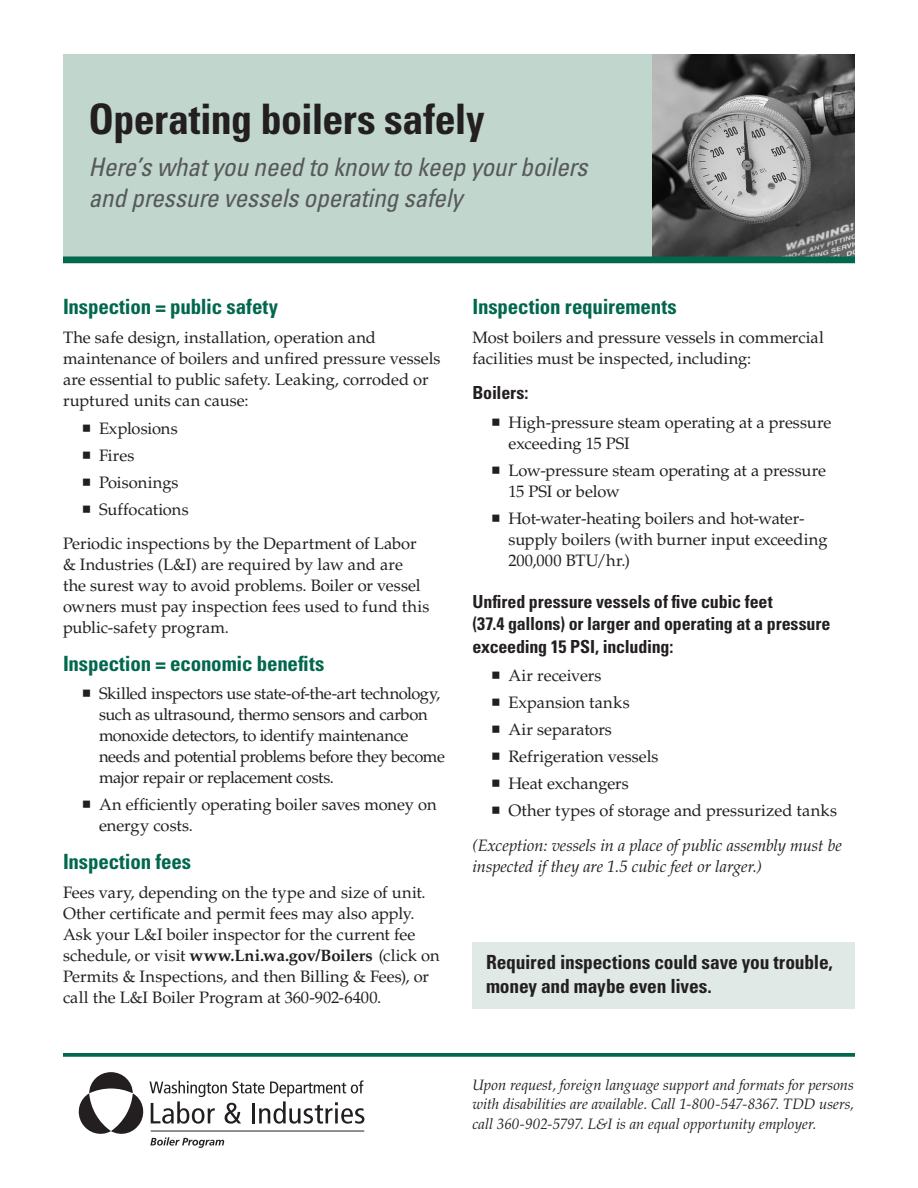
<style>
.page{position:relative;width:918px;height:1188px;background:#fff}
.page>*{position:absolute;margin:0;border:0;box-sizing:border-box;transform-origin:0 0}
.t1{font:700 condensed 42px "Univers LT Std";letter-spacing:-.015em;color:#231f20}
.Subtitle{font:italic condensed 25.5px/30.6px "Univers LT Std";letter-spacing:-.01em;color:#57585a}
.Subhead_Level_1{font:700 condensed 21px "Univers LT Std";letter-spacing:-.01em;color:#01674d}
.Box_Body_-_11{font:700 condensed 19.5px/23.4px "Univers LT Std";letter-spacing:-.01em;color:#231f20}
.Subhead_Level_2{font:700 condensed 18px/22.5px "Univers LT Std";letter-spacing:-.01em;color:#231f20}
.Body_-_11{font:16.5px/21px "Palatino LT Std";letter-spacing:-.005em;color:#231f20}
.Body_-_11-2{font:italic 16.5px/21px "Palatino LT Std";letter-spacing:-.005em;color:#231f20}
.ADA_Statement{font:italic 15px/19.5px "Palatino LT Std";color:#231f20;text-align:justify}
.s1{font-weight:700}
</style>
<div class="page">
<svg style="left:79px;top:1072px;width:285px;height:76px"></svg>
<div style="left:63px;top:54px;width:589px;height:202px;background:#c1d6cd"></div>
<img style="left:652px;top:54px;width:203px;height:202px">
<div style="left:63px;top:256px;width:792px;height:7px;background:#01674d"></div>
<div style="left:472px;top:942px;width:383px;height:67px;background:#e0e9e5"></div>
<svg style="left:63px;top:1053px;width:792px;height:4px;background:#107057"></svg>
<p class="t1" style="left:88px;top:93px;width:398px">Operating boilers safely</p>
<p class="Subtitle" style="left:88px;top:152px;width:500px">Here’s what you need to know to keep your boilers and pressure vessels operating safely</p>
<p class="Subhead_Level_1" style="left:63px;top:294px;width:217px">Inspection = public safety</p>
<p class="Body_-_11" style="left:63px;top:327px;width:379px">The safe design, installation, operation and maintenance of boilers and unfired pressure vessels are essential to public safety. Leaking, corroded or ruptured units can cause:</p>
<p class="Body_-_11" style="left:99px;top:418px;width:80px">Explosions</p>
<p class="Body_-_11" style="left:99px;top:445px;width:37px">Fires</p>
<p class="Body_-_11" style="left:99px;top:472px;width:81px">Poisonings</p>
<p class="Body_-_11" style="left:99px;top:499px;width:91px">Suffocations</p>
<p class="Body_-_11" style="left:63px;top:533px;width:368px">Periodic inspections by the Department of Labor &amp; Industries (L&amp;I) are required by law and are the surest way to avoid problems. Boiler or vessel owners must pay inspection fees used to fund this public-safety program.</p>
<p class="Subhead_Level_1" style="left:63px;top:651px;width:263px">Inspection = economic benefits</p>
<p class="Body_-_11" style="left:99px;top:683px;width:347px">Skilled inspectors use state-of-the-art technology, such as ultrasound, thermo sensors and carbon monoxide detectors, to identify maintenance needs and potential problems before they become major repair or replacement costs.</p>
<p class="Body_-_11" style="left:99px;top:794px;width:339px">An efficiently operating boiler saves money on energy costs.</p>
<p class="Subhead_Level_1" style="left:63px;top:849px;width:130px">Inspection fees</p>
<p class="Body_-_11" style="left:63px;top:882px;width:378px">Fees vary, depending on the type and size of unit.<br>Other certificate and permit fees may also apply.<br>Ask your L&amp;I boiler inspector for the current fee schedule, or visit <span class="s1">www.Lni.wa.gov/Boilers</span> (click on Permits &amp; Inspections, and then Billing &amp; Fees), or call the L&amp;I Boiler Program at 360-902-6400.</p>
<p class="Subhead_Level_1" style="left:472px;top:294px;width:206px">Inspection requirements</p>
<p class="Body_-_11" style="left:472px;top:327px;width:353px">Most boilers and pressure vessels in commercial facilities must be inspected, including:</p>
<p class="Subhead_Level_2" style="left:472px;top:381px;width:57px">Boilers:</p>
<p class="Body_-_11" style="left:508px;top:412px;width:325px">High-pressure steam operating at a pressure exceeding 15 PSI</p>
<p class="Body_-_11" style="left:508px;top:460px;width:319px">Low-pressure steam operating at a pressure<br>15 PSI or below</p>
<p class="Body_-_11" style="left:508px;top:508px;width:321px">Hot-water-heating boilers and hot-water&shy;supply boilers (with burner input exceeding<br>200,000 BTU/hr.)</p>
<p class="Subhead_Level_2" style="left:472px;top:590px;width:359px">Unfired pressure vessels of five cubic feet<br>(37.4 gallons) or larger and operating at a pressure exceeding 15 PSI, including:</p>
<p class="Body_-_11" style="left:508px;top:665px;width:94px">Air receivers</p>
<p class="Body_-_11" style="left:508px;top:692px;width:123px">Expansion tanks</p>
<p class="Body_-_11" style="left:508px;top:719px;width:105px">Air separators</p>
<p class="Body_-_11" style="left:508px;top:746px;width:152px">Refrigeration vessels</p>
<p class="Body_-_11" style="left:508px;top:773px;width:122px">Heat exchangers</p>
<p class="Body_-_11" style="left:508px;top:800px;width:330px">Other types of storage and pressurized tanks</p>
<p class="Body_-_11-2" style="left:472px;top:835px;width:371px">(Exception: vessels in a place of public assembly must be inspected if they are 1.5 cubic feet or larger.)</p>
<p class="Box_Body_-_11" style="left:486px;top:951px;width:348px">Required inspections could save you trouble, money and maybe even lives.</p>
<p class="ADA_Statement" style="left:472px;top:1075px;width:383px">Upon request, foreign language support and formats for persons with disabilities are available. Call 1-800-547-8367. TDD users, call 360-902-5797. L&amp;I is an equal opportunity employer.</p>
</div>
